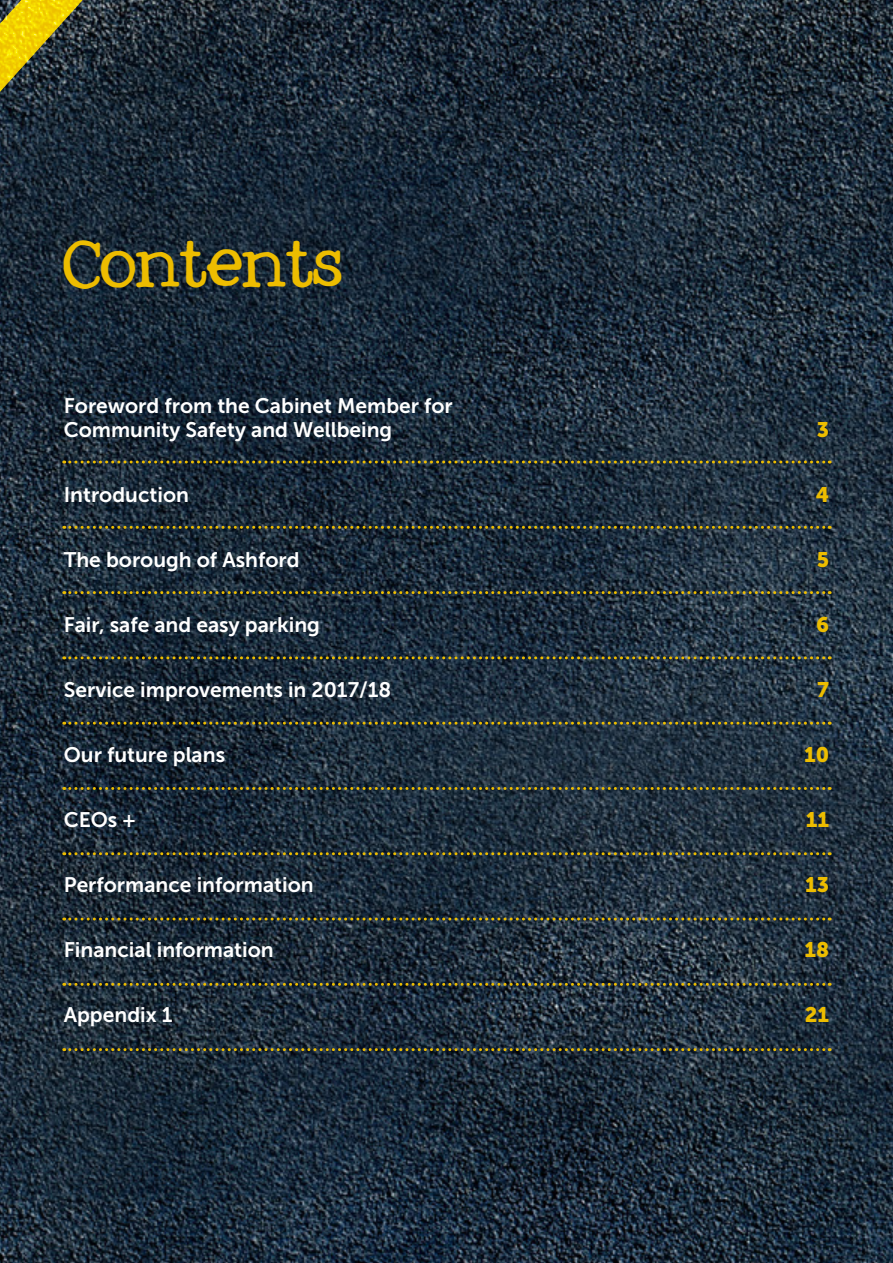
<style>
.page{position:relative;width:893px;height:1263px;background:#fff}
.page>*{position:absolute;margin:0;border:0;box-sizing:border-box;transform-origin:0 0}
.t1{font:41.7px "My Own Topher";color:#edbd00}
.t2{font:21px/24px "Museo Sans 700";color:#fff}
.t3{font:21px "Museo Sans 900";color:#edbd00}
</style>
<div class="page">
<img style="left:0;top:0;width:893px;height:1263px">
<svg style="left:64px;top:460px;width:766px;height:3px;background:#625c27"></svg>
<svg style="left:64px;top:526px;width:766px;height:3px;background:#6a6226"></svg>
<svg style="left:64px;top:591px;width:766px;height:3px;background:#6b6326"></svg>
<svg style="left:64px;top:656px;width:766px;height:3px;background:#666028"></svg>
<svg style="left:64px;top:722px;width:766px;height:3px;background:#686127"></svg>
<svg style="left:64px;top:787px;width:766px;height:3px;background:#6c6427"></svg>
<svg style="left:64px;top:852px;width:766px;height:3px;background:#686125"></svg>
<svg style="left:64px;top:917px;width:766px;height:3px;background:#635d28"></svg>
<svg style="left:64px;top:983px;width:766px;height:3px;background:#6b6326"></svg>
<svg style="left:64px;top:1048px;width:766px;height:3px;background:#6a6224"></svg>
<svg style="left:0;top:0;width:249px;height:190px;background:#2e3833"></svg>
<h1 class="t1" style="left:64px;top:250px;width:280px">CONTENTS</h1>
<p class="t2" style="left:64px;top:394px;width:391px">Foreword from the Cabinet Member for<br>Community Safety and Wellbeing</p>
<p class="t3" style="left:817px;top:418px;width:14px">3</p>
<p class="t2" style="left:64px;top:483px;width:127px">Introduction</p>
<p class="t3" style="left:816px;top:483px;width:15px">4</p>
<p class="t2" style="left:64px;top:548px;width:237px">The borough of Ashford</p>
<p class="t3" style="left:817px;top:548px;width:14px">5</p>
<p class="t2" style="left:64px;top:613px;width:258px">Fair, safe and easy parking</p>
<p class="t3" style="left:816px;top:613px;width:14px">6</p>
<p class="t2" style="left:64px;top:678px;width:329px">Service improvements in 2017/18</p>
<p class="t3" style="left:817px;top:678px;width:13px">7</p>
<p class="t2" style="left:64px;top:743px;width:163px">Our future plans</p>
<p class="t3" style="left:804px;top:743px;width:27px">10</p>
<p class="t2" style="left:64px;top:808px;width:74px">CEOs +</p>
<p class="t3" style="left:806px;top:808px;width:25px">11</p>
<p class="t2" style="left:64px;top:873px;width:251px">Performance information</p>
<p class="t3" style="left:805px;top:873px;width:25px">13</p>
<p class="t2" style="left:64px;top:938px;width:211px">Financial information</p>
<p class="t3" style="left:804px;top:938px;width:26px">18</p>
<p class="t2" style="left:64px;top:1003px;width:110px">Appendix 1</p>
<p class="t3" style="left:805px;top:1003px;width:26px">21</p>
</div>
